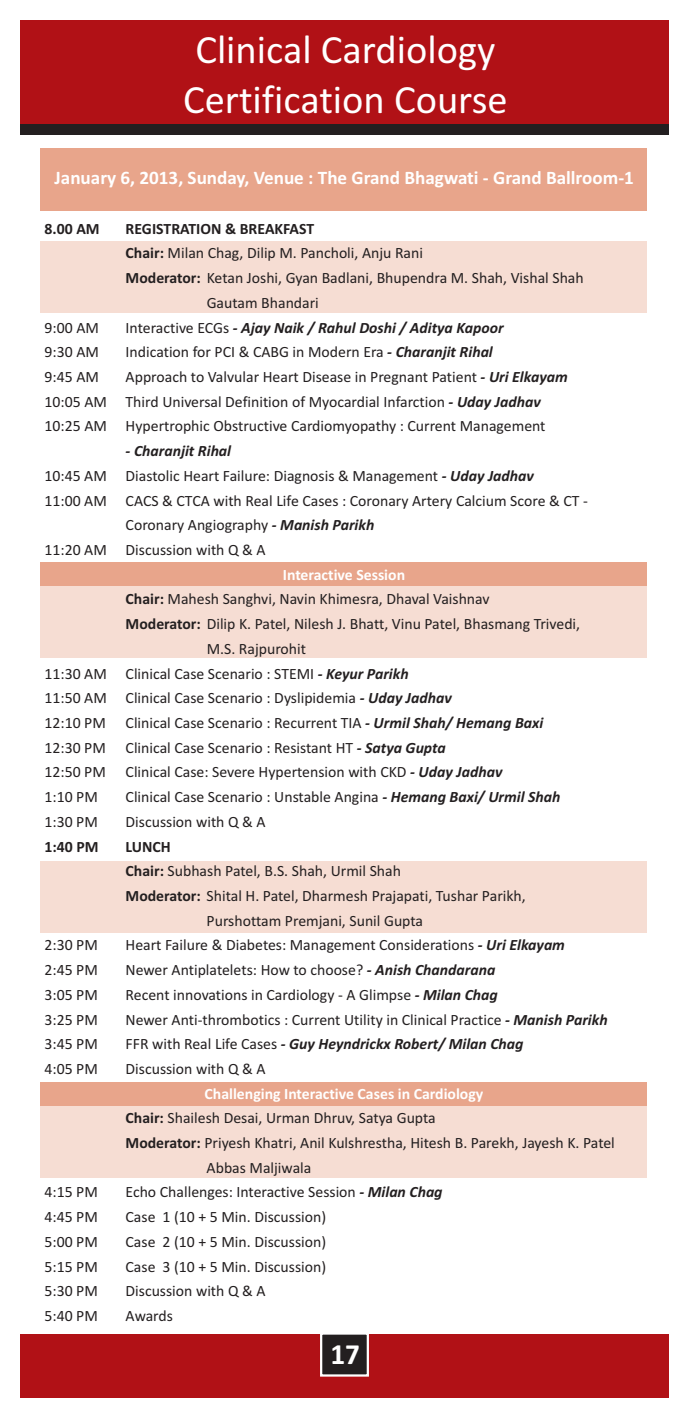
<style>
.page{position:relative;width:689px;height:1418px;background:#fff}
.page>*{position:absolute;margin:0;border:0;box-sizing:border-box;transform-origin:0 0}
.t1{font:40.5px/49.5px "Calibri";color:#fff;text-align:center}
.t2{font:700 29.25px "Calibri";color:#fff}
.t3{font:700 19.12px "Calibri";color:#fff}
.t4{font:15.75px/24.8px "Calibri";color:#231f20}
.t5{font:italic 700 15.75px "Calibri";color:#231f20}
.t6{font:700 15.75px "Calibri";color:#fff}
.t7{font:700 15.75px "Calibri";color:#231f20}
.s1{font-weight:700}
.s2{font-weight:400;font-style:normal}
.s3{font-weight:700;font-style:italic}
</style>
<div class="page">
<div style="left:20px;top:1334px;width:648px;height:63px;background:#b11116"></div>
<div style="left:20px;top:20px;width:648px;height:115px;background:#231f20"></div>
<div style="left:20px;top:20px;width:648px;height:104px;background:#b11116"></div>
<div style="left:40px;top:148px;width:607px;height:62px;background:#e8a58b"></div>
<div style="left:40px;top:562px;width:607px;height:24px;background:#e8a58b"></div>
<div style="left:40px;top:586px;width:607px;height:71px;background:#f6ddd3"></div>
<div style="left:40px;top:242px;width:607px;height:71px;background:#f6ddd3"></div>
<div style="left:40px;top:861px;width:607px;height:71px;background:#f6ddd3"></div>
<div style="left:40px;top:1082px;width:607px;height:24px;background:#e8a58b"></div>
<div style="left:40px;top:1106px;width:607px;height:71px;background:#f6ddd3"></div>
<svg style="left:320px;top:1334px;width:49px;height:43px;background:#454141"></svg>
<h1 class="t1" style="left:183px;top:28px;width:326px">Clinical Cardiology<br>Certification Course</h1>
<p class="t3" style="left:55px;top:169px;width:580px">January 6, 2013, Sunday, Venue : The Grand Bhagwati - Grand Ballroom-1</p>
<p class="t7" style="left:45px;top:222px;width:57px">8.00 AM</p>
<p class="t7" style="left:126px;top:222px;width:190px">REGISTRATION &amp; BREAKFAST</p>
<p class="t4" style="left:126px;top:242px;width:299px"><span class="s1">Chair:</span> Milan Chag, Dilip M. Pancholi, Anju Rani</p>
<p class="t4" style="left:126px;top:267px;width:459px"><span class="s1">Moderator:</span> Ketan Joshi, Gyan Badlani, Bhupendra M. Shah, Vishal Shah</p>
<p class="t4" style="left:207px;top:291px;width:114px">Gautam Bhandari</p>
<p class="t4" style="left:45px;top:316px;width:56px">9:00 AM</p>
<p class="t5" style="left:126px;top:321px;width:379px"><span class="s2">Interactive ECGs</span> - Ajay Naik / Rahul Doshi / Aditya Kapoor</p>
<p class="t4" style="left:45px;top:341px;width:56px">9:30 AM</p>
<p class="t4" style="left:126px;top:341px;width:368px">Indication for PCI &amp; CABG in Modern Era <span class="s3">- Charanjit Rihal</span></p>
<p class="t4" style="left:45px;top:366px;width:56px">9:45 AM</p>
<p class="t4" style="left:45px;top:366px;width:524px;text-indent:81px">Approach to Valvular Heart Disease in Pregnant Patient <span class="s3">- Uri Elkayam<br></span>10:05 AM Third Universal Definition of Myocardial Infarction <span class="s3">- Uday Jadhav<br></span>10:25 AM Hypertrophic Obstructive Cardiomyopathy : Current Management</p>
<p class="t5" style="left:126px;top:444px;width:107px">- Charanjit Rihal</p>
<p class="t4" style="left:45px;top:464px;width:491px">10:45 AM Diastolic Heart Failure: Diagnosis &amp; Management <span class="s3">- Uday Jadhav</span></p>
<p class="t4" style="left:45px;top:489px;width:544px">11:00 AM CACS &amp; CTCA with Real Life Cases : Coronary Artery Calcium Score &amp; CT -</p>
<p class="t4" style="left:126px;top:514px;width:250px">Coronary Angiography <span class="s3">- Manish Parikh</span></p>
<p class="t4" style="left:45px;top:538px;width:223px">11:20 AM Discussion with Q &amp; A</p>
<p class="t4" style="left:126px;top:588px;width:365px"><span class="s1">Chair:</span> Mahesh Sanghvi, Navin Khimesra, Dhaval Vaishnav</p>
<p class="t4" style="left:126px;top:613px;width:456px"><span class="s1">Moderator:</span> Dilip K. Patel, Nilesh J. Bhatt, Vinu Patel, Bhasmang Trivedi,</p>
<p class="t4" style="left:207px;top:637px;width:101px">M.S. Rajpurohit</p>
<p class="t4" style="left:45px;top:662px;width:365px">11:30 AM Clinical Case Scenario : STEMI <span class="s3">- Keyur Parikh</span></p>
<p class="t4" style="left:45px;top:687px;width:409px">11:50 AM Clinical Case Scenario : Dyslipidemia <span class="s3">- Uday Jadhav</span></p>
<p class="t4" style="left:45px;top:711px;width:500px">12:10 PM Clinical Case Scenario : Recurrent TIA <span class="s3">- Urmil Shah/ Hemang Baxi</span></p>
<p class="t4" style="left:45px;top:736px;width:402px">12:30 PM Clinical Case Scenario : Resistant HT <span class="s3">- Satya Gupta</span></p>
<p class="t4" style="left:45px;top:761px;width:459px">12:50 PM Clinical Case: Severe Hypertension with CKD <span class="s3">- Uday Jadhav</span></p>
<p class="t4" style="left:45px;top:785px;width:55px">1:10 PM</p>
<p class="t4" style="left:126px;top:785px;width:436px">Clinical Case Scenario : Unstable Angina <span class="s3">- Hemang Baxi/ Urmil Shah</span></p>
<p class="t4" style="left:45px;top:810px;width:55px">1:30 PM</p>
<p class="t4" style="left:126px;top:810px;width:142px">Discussion with Q &amp; A</p>
<p class="t7" style="left:45px;top:839px;width:56px">1:40 PM</p>
<p class="t7" style="left:126px;top:839px;width:47px">LUNCH</p>
<p class="t4" style="left:126px;top:860px;width:277px"><span class="s1">Chair:</span> Subhash Patel, B.S. Shah, Urmil Shah</p>
<p class="t4" style="left:126px;top:884px;width:401px"><span class="s1">Moderator:</span> Shital H. Patel, Dharmesh Prajapati, Tushar Parikh,</p>
<p class="t4" style="left:207px;top:909px;width:218px">Purshottam Premjani, Sunil Gupta</p>
<p class="t4" style="left:45px;top:934px;width:55px">2:30 PM</p>
<p class="t4" style="left:126px;top:934px;width:441px">Heart Failure &amp; Diabetes: Management Considerations <span class="s3">- Uri Elkayam</span></p>
<p class="t4" style="left:44px;top:958px;width:55px">2:45 PM</p>
<p class="t4" style="left:125px;top:958px;width:371px">Newer Antiplatelets: How to choose? <span class="s3">- Anish Chandarana</span></p>
<p class="t4" style="left:44px;top:983px;width:55px">3:05 PM</p>
<p class="t4" style="left:125px;top:983px;width:374px">Recent innovations in Cardiology - A Glimpse <span class="s3">- Milan Chag</span></p>
<p class="t4" style="left:44px;top:1008px;width:55px">3:25 PM</p>
<p class="t4" style="left:125px;top:1008px;width:483px">Newer Anti-thrombotics : Current Utility in Clinical Practice <span class="s3">- Manish Parikh</span></p>
<p class="t4" style="left:44px;top:1033px;width:55px">3:45 PM</p>
<p class="t5" style="left:125px;top:1037px;width:399px"><span class="s2">FFR with Real Life Cases</span> - Guy Heyndrickx Robert/ Milan Chag</p>
<p class="t4" style="left:44px;top:1057px;width:55px">4:05 PM</p>
<p class="t4" style="left:125px;top:1057px;width:142px">Discussion with Q &amp; A</p>
<p class="t4" style="left:125px;top:1107px;width:311px"><span class="s1">Chair:</span> Shailesh Desai, Urman Dhruv, Satya Gupta</p>
<p class="t4" style="left:125px;top:1131px;width:491px"><span class="s1">Moderator:</span> Priyesh Khatri, Anil Kulshrestha, Hitesh B. Parekh, Jayesh K. Patel</p>
<p class="t4" style="left:206px;top:1156px;width:106px">Abbas Maljiwala</p>
<p class="t4" style="left:44px;top:1181px;width:55px">4:15 PM</p>
<p class="t4" style="left:125px;top:1181px;width:318px">Echo Challenges: Interactive Session <span class="s3">- Milan Chag</span></p>
<p class="t4" style="left:44px;top:1205px;width:55px">4:45 PM</p>
<p class="t4" style="left:125px;top:1205px;width:202px">Case 1 (10 + 5 Min. Discussion)</p>
<p class="t4" style="left:44px;top:1230px;width:55px">5:00 PM</p>
<p class="t4" style="left:125px;top:1230px;width:202px">Case 2 (10 + 5 Min. Discussion)</p>
<p class="t4" style="left:44px;top:1255px;width:55px">5:15 PM</p>
<p class="t4" style="left:125px;top:1255px;width:202px">Case 3 (10 + 5 Min. Discussion)</p>
<p class="t4" style="left:44px;top:1280px;width:55px">5:30 PM</p>
<p class="t4" style="left:125px;top:1280px;width:142px">Discussion with Q &amp; A</p>
<p class="t4" style="left:44px;top:1304px;width:55px">5:40 PM</p>
<p class="t4" style="left:125px;top:1304px;width:49px">Awards</p>
<p class="t6" style="left:283px;top:568px;width:124px">Interactive Session</p>
<p class="t6" style="left:204px;top:1086px;width:280px">Challenging Interactive Cases in Cardiology</p>
<h2 class="t2" style="left:330px;top:1341px;width:31px">17</h2>
</div>
